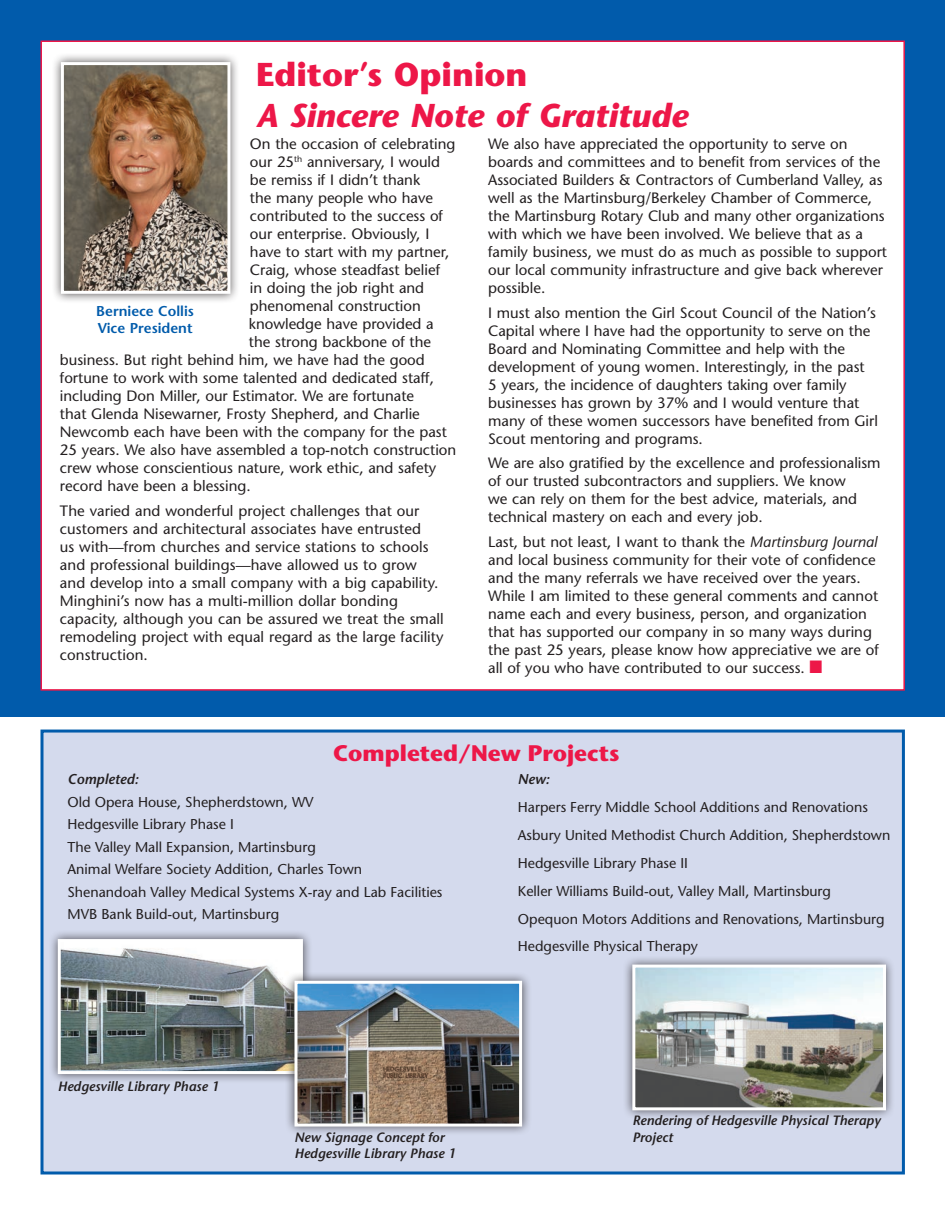
<style>
.page{position:relative;width:945px;height:1215px;background:#fff}
.page>*{position:absolute;margin:0;border:0;box-sizing:border-box;transform-origin:0 0}
.t1{font:italic 700 33px "Stone Sans";color:#ed1748}
.t2{font:700 33px "Stone Sans";color:#ed1748}
.t3{font:700 22.5px "Stone Sans";color:#ed1748}
.t4{font:15px/18px "Stone Sans";color:#231f20}
.t5{font:14.25px/22.5px "Stone Sans";color:#231f20}
.t6{font:600 14.25px/17.1px "Stone Sans";color:#015bab}
.t7{font:italic 600 14.25px "Stone Sans";color:#231f20}
.t8{font:italic 600 13.5px/16.2px "Stone Sans";color:#231f20}
.s1{font-style:italic}
.s2{color:#ed1748}
</style>
<div class="page">
<div style="left:0;top:0;width:945px;height:717px;background:#015bab"></div>
<div style="left:40px;top:40px;width:865px;height:651px;background:#fff;border:2px solid #ed1748"></div>
<div style="left:51px;top:52px;width:189px;height:251px;background:#231f20;opacity:.75"></div>
<img style="left:65px;top:66px;width:161px;height:224px">
<div style="left:61px;top:62px;width:169px;height:232px;border:3px solid #fff"></div>
<div style="left:40px;top:730px;width:865px;height:444px;background:#d4daed;border:3px solid #015bab"></div>
<div style="left:48px;top:929px;width:265px;height:155px;background:#231f20;opacity:.75"></div>
<img style="left:62px;top:943px;width:237px;height:127px">
<div style="left:58px;top:939px;width:245px;height:135px;border:3px solid #fff"></div>
<div style="left:285px;top:971px;width:247px;height:165px;background:#231f20;opacity:.75"></div>
<img style="left:298px;top:985px;width:220px;height:138px">
<div style="left:294px;top:981px;width:228px;height:146px;border:3px solid #fff"></div>
<div style="left:623px;top:955px;width:273px;height:165px;background:#231f20;opacity:.75"></div>
<img style="left:636px;top:969px;width:246px;height:137px">
<div style="left:632px;top:965px;width:254px;height:145px;border:3px solid #fff"></div>
<h1 class="t2" style="left:256px;top:54px;width:273px">Editor’s Opinion</h1>
<h1 class="t1" style="left:256px;top:95px;width:434px">A Sincere Note of Gratitude</h1>
<p class="t4" style="left:250px;top:135px;width:207px">On the occasion of celebrating</p>
<p class="t4" style="left:250px;top:153px;width:192px">our 25<sup>th</sup> anniversary, I would</p>
<p class="t4" style="left:250px;top:171px;width:172px">be remiss if I didn’t thank</p>
<p class="t4" style="left:250px;top:189px;width:185px">the many people who have</p>
<p class="t4" style="left:250px;top:207px;width:195px">contributed to the success of</p>
<p class="t4" style="left:250px;top:225px;width:181px">our enterprise. Obviously, I</p>
<p class="t4" style="left:250px;top:243px;width:201px">have to start with my partner,</p>
<p class="t4" style="left:250px;top:261px;width:192px">Craig, whose steadfast belief</p>
<p class="t4" style="left:250px;top:279px;width:176px">in doing the job right and</p>
<p class="t4" style="left:250px;top:297px;width:173px">phenomenal construction</p>
<p class="t4" style="left:249px;top:315px;width:186px">knowledge have provided a</p>
<p class="t4" style="left:249px;top:333px;width:184px">the strong backbone of the</p>
<p class="t4" style="left:60px;top:351px;width:366px">business. But right behind him, we have had the good</p>
<p class="t4" style="left:60px;top:369px;width:376px">fortune to work with some talented and dedicated staff,</p>
<p class="t4" style="left:60px;top:387px;width:356px">including Don Miller, our Estimator. We are fortunate</p>
<p class="t4" style="left:60px;top:405px;width:361px">that Glenda Nisewarner, Frosty Shepherd, and Charlie</p>
<p class="t4" style="left:60px;top:423px;width:388px">Newcomb each have been with the company for the past</p>
<p class="t4" style="left:60px;top:441px;width:398px">25 years. We also have assembled a top-notch construction</p>
<p class="t4" style="left:60px;top:459px;width:378px">crew whose conscientious nature, work ethic, and safety</p>
<p class="t4" style="left:60px;top:477px;width:192px">record have been a blessing.</p>
<p class="t4" style="left:60px;top:501px;width:385px">The varied and wonderful project challenges that our customers and architectural associates have entrusted<br>us with—from churches and service stations to schools and professional buildings—have allowed us to grow and develop into a small company with a big capability.<br>Minghini’s now has a multi-million dollar bonding capacity, although you can be assured we treat the small remodeling project with equal regard as the large facility construction.</p>
<p class="t6" style="left:96px;top:302px;width:99px">Berniece Collis<br>Vice President</p>
<p class="t4" style="left:488px;top:135px;width:400px">We also have appreciated the opportunity to serve on boards and committees and to benefit from services of the Associated Builders &amp; Contractors of Cumberland Valley, as well as the Martinsburg/Berkeley Chamber of Commerce, the Martinsburg Rotary Club and many other organizations with which we have been involved. We believe that as a family business, we must do as much as possible to support our local community infrastructure and give back wherever possible.</p>
<p class="t4" style="left:488px;top:303px;width:391px">I must also mention the Girl Scout Council of the Nation’s Capital where I have had the opportunity to serve on the Board and Nominating Committee and help with the development of young women. Interestingly, in the past<br>5 years, the incidence of daughters taking over family businesses has grown by 37% and I would venture that many of these women successors have benefited from Girl Scout mentoring and programs.</p>
<p class="t4" style="left:488px;top:454px;width:394px">We are also gratified by the excellence and professionalism of our trusted subcontractors and suppliers. We know<br>we can rely on them for the best advice, materials, and technical mastery on each and every job.</p>
<p class="t4" style="left:488px;top:533px;width:392px">Last, but not least, I want to thank the <span class="s1">Martinsburg Journal </span>and local business community for their vote of confidence and the many referrals we have received over the years.<br>While I am limited to these general comments and cannot name each and every business, person, and organization that has supported our company in so many ways during the past 25 years, please know how appreciative we are of all of you who have contributed to our success. <span class="s2">■</span></p>
<h2 class="t3" style="left:333px;top:739px;width:288px">Completed/New Projects</h2>
<p class="t7" style="left:68px;top:770px;width:72px">Completed:</p>
<p class="t5" style="left:68px;top:790px;width:377px">Old Opera House, Shepherdstown, WV<br>Hedgesville Library Phase I<br>The Valley Mall Expansion, Martinsburg<br>Animal Welfare Society Addition, Charles Town Shenandoah Valley Medical Systems X-ray and Lab Facilities MVB Bank Build-out, Martinsburg</p>
<p class="t8" style="left:58px;top:1078px;width:163px">Hedgesville Library Phase 1</p>
<p class="t8" style="left:294px;top:1129px;width:163px">New Signage Concept for<br>Hedgesville Library Phase 1</p>
<p class="t7" style="left:518px;top:770px;width:33px">New:</p>
<p class="t5" style="left:518px;top:793px;width:374px;line-height:27.9px">Harpers Ferry Middle School Additions and Renovations Asbury United Methodist Church Addition, Shepherdstown Hedgesville Library Phase II<br>Keller Williams Build-out, Valley Mall, Martinsburg Opequon Motors Additions and Renovations, Martinsburg Hedgesville Physical Therapy</p>
<p class="t8" style="left:632px;top:1112px;width:250px">Rendering of Hedgesville Physical Therapy<br>Project</p>
</div>
